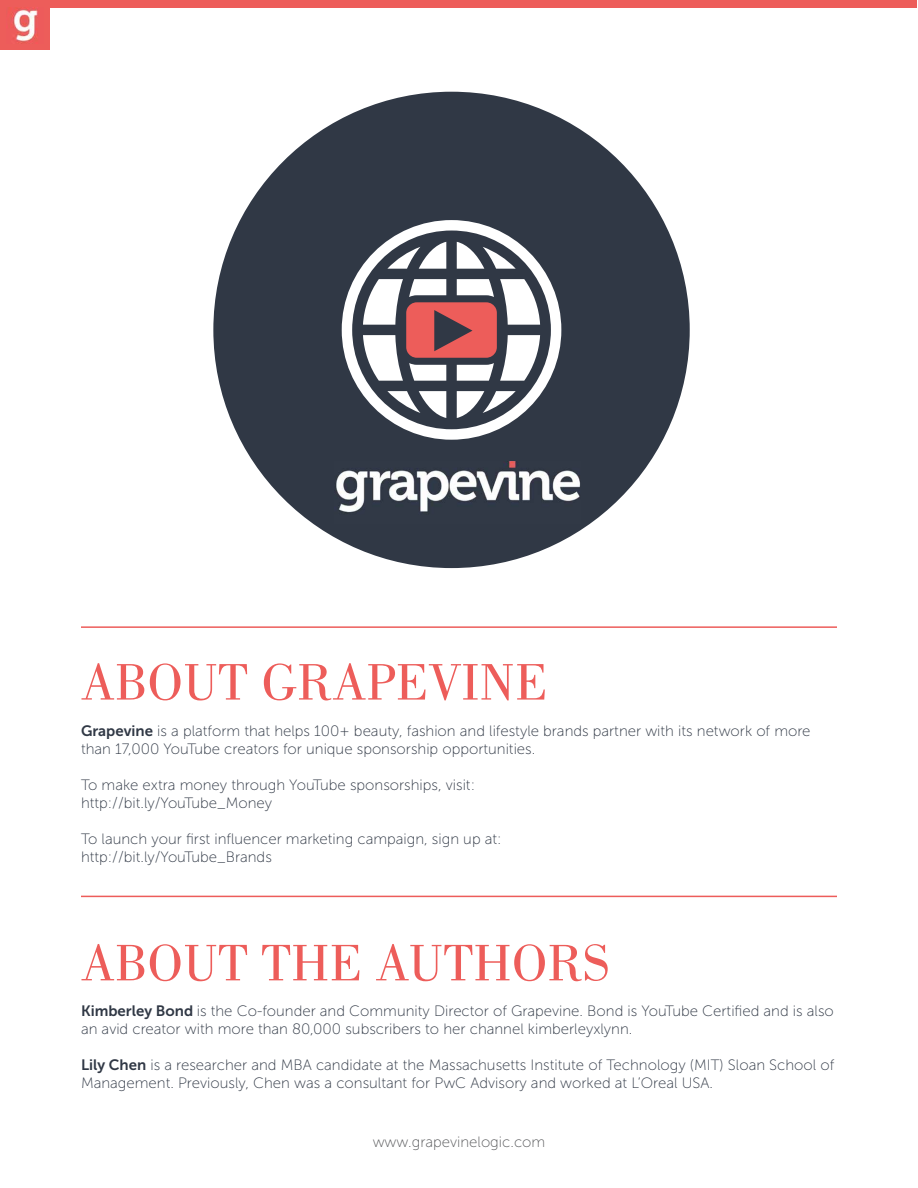
<style>
.page{position:relative;width:918px;height:1188px;background:#fff}
.page>*{position:absolute;margin:0;border:0;box-sizing:border-box;transform-origin:0 0}
.t1{font:54px "Bodoni BT";color:#ed5d5a}
.t2{font:15px/18px "Museo Sans 100";color:#303845}
.t3{font:15px "Museo Sans 100";color:#58595b}
.s1{font-family:"Museo Sans 700"}
</style>
<div class="page">
<div style="left:0;top:0;width:50px;height:50px;background:#ed5d5a"></div>
<div style="left:46px;top:0;width:871px;height:8px;background:#ed5d5a"></div>
<img style="left:10px;top:8px;width:28px;height:35px">
<hr style="left:81px;top:896px;width:756px;height:1px;background:#ed5d5a">
<hr style="left:81px;top:626px;width:756px;height:2px;background:#ed5d5a">
<div style="left:213px;top:92px;width:477px;height:476px;background:#303845;border-radius:50%"></div>
<img style="left:334px;top:462px;width:246px;height:52px">
<svg style="left:342px;top:220px;width:219px;height:220px"></svg>
<svg style="left:457px;top:242px;width:59px;height:27px"></svg>
<svg style="left:363px;top:279px;width:177px;height:102px"></svg>
<h1 class="t1" style="left:81px;top:649px;width:468px">ABOUT GRAPEVINE</h1>
<p class="t2" style="left:81px;top:722px;width:731px"><span class="s1">Grapevine</span> is a platform that helps 100+ beauty, fashion and lifestyle brands partner with its network of more than 17,000 YouTube creators for unique sponsorship opportunities.</p>
<p class="t2" style="left:81px;top:776px;width:396px">To make extra money through YouTube sponsorships, visit: http://bit.ly/YouTube_Money</p>
<p class="t2" style="left:81px;top:830px;width:422px">To launch your first influencer marketing campaign, sign up at: http://bit.ly/YouTube_Brands</p>
<h1 class="t1" style="left:81px;top:930px;width:530px">ABOUT THE AUTHORS</h1>
<p class="t2" style="left:81px;top:1002px;width:754px"><span class="s1">Kimberley Bond</span> is the Co-founder and Community Director of Grapevine. Bond is YouTube Certified and is also an avid creator with more than 80,000 subscribers to her channel kimberleyxlynn.</p>
<p class="t2" style="left:81px;top:1056px;width:755px"><span class="s1">Lily Chen</span> is a researcher and MBA candidate at the Massachusetts Institute of Technology (MIT) Sloan School of<br>Management. Previously, Chen was a consultant for PwC Advisory and worked at L’Oreal USA.</p>
<p class="t3" style="left:373px;top:1134px;width:174px">www.grapevinelogic.com</p>
</div>
